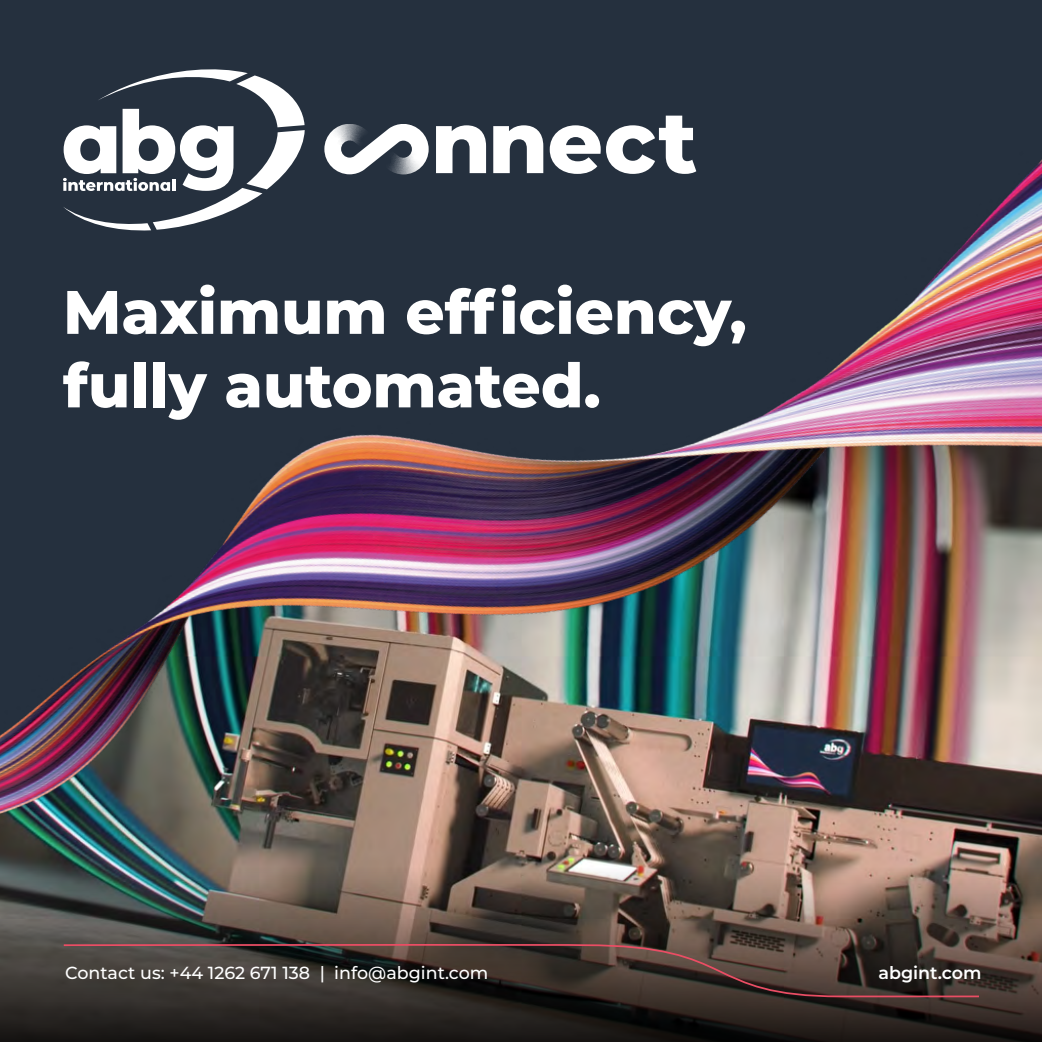
<style>
.page{position:relative;width:1042px;height:1042px;background:#fff}
.page>*{position:absolute;margin:0;border:0;box-sizing:border-box;transform-origin:0 0}
.t1{font:800 61.25px/73.5px "Montserrat";color:#fff}
.t2{font:500 17.5px "Montserrat";color:#fff}
.t3{font:600 17.5px "Montserrat";color:#fff}
</style>
<div class="page">
<div style="left:0;top:0;width:1042px;height:410px;background:#25303e"></div>
<img style="left:0;top:115px;width:1042px;height:752px">
<svg style="left:324px;top:124px;width:105px;height:50px"></svg>
<svg style="left:63px;top:69px;width:242px;height:163px"></svg>
<svg style="left:436px;top:125px;width:50px;height:48px"></svg>
<svg style="left:493px;top:125px;width:50px;height:48px"></svg>
<svg style="left:550px;top:116px;width:146px;height:58px"></svg>
<svg style="left:0;top:867px;width:1042px;height:175px;background:#4d433d"></svg>
<svg style="left:62px;top:943px;width:918px;height:55px;background:#423531"></svg>
<h1 class="t1" style="left:63px;top:272px;width:685px">Maximum efficiency, fully automated.</h1>
<p class="t2" style="left:65px;top:960px;width:425px">Contact us: +44 1262 671 138 | info@abgint.com</p>
<p class="t3" style="left:878px;top:960px;width:105px">abgint.com</p>
</div>
